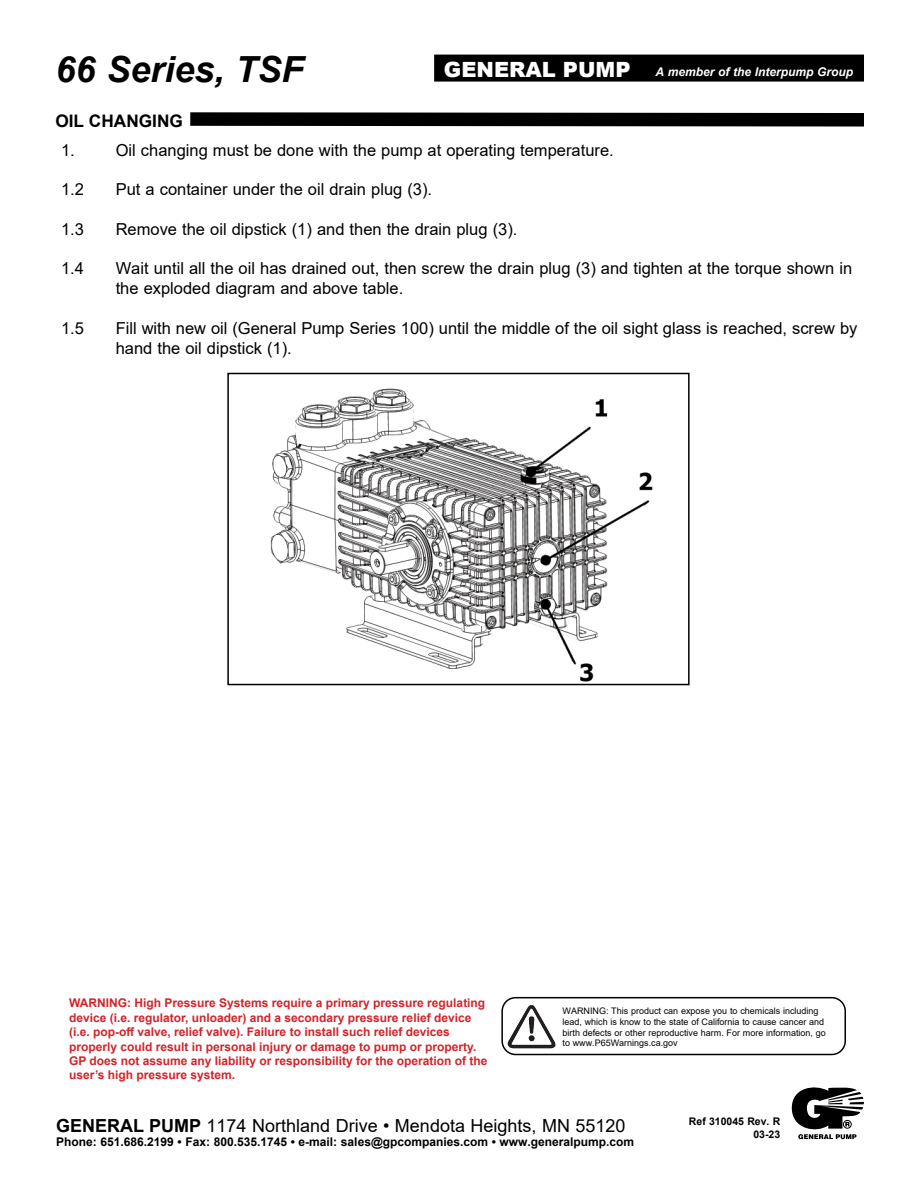
<style>
.page{position:relative;width:918px;height:1188px;background:#fff}
.page>*{position:absolute;margin:0;border:0;box-sizing:border-box;transform-origin:0 0}
.t1{font:italic 700 36px "Arial";color:#000}
.t2{font:18px "Arial";color:#000}
.t3{font:700 17.25px "Arial";color:#000}
.t4{font:16.5px/19.8px "Arial";color:#000}
.t5{font:700 12px/14.4px "Arial";color:#d2232a}
.t6{font:700 12px "Arial";color:#000}
.t7{font:italic 700 12px "Arial";color:#fff}
.t8{font:700 10.5px/12.6px "Arial";color:#000;text-align:right}
.t9{font:9px/10.8px "Arial";color:#000}
.s1{font-weight:900;font-style:normal;font-size:21px}
.s2{font-weight:700}
</style>
<div class="page">
<svg style="left:190px;top:112px;width:674px;height:15px;background:#191919"></svg>
<img style="left:270px;top:388px;width:383px;height:294px">
<div style="left:227px;top:373px;width:463px;height:312px;border:2px solid #000"></div>
<svg style="left:792px;top:1087px;width:72px;height:52px"></svg>
<div style="left:434px;top:55px;width:430px;height:27px;background:#000"></div>
<div style="left:501px;top:997px;width:345px;height:58px;border:2px solid #000;border-radius:14px"></div>
<img style="left:508px;top:1007px;width:20px;height:41px">
<h1 class="t1" style="left:56px;top:45px;width:250px">66 Series, TSF</h1>
<p class="t7" style="left:444px;top:64px;width:411px"><span class="s1">GENERAL PUMP</span> A member of the Interpump Group</p>
<p class="t3" style="left:55px;top:109px;width:129px">OIL CHANGING</p>
<p class="t4" style="left:61px;top:140px;width:15px">1.</p>
<p class="t4" style="left:116px;top:140px;width:500px">Oil changing must be done with the pump at operating temperature.</p>
<p class="t4" style="left:61px;top:179px;width:24px">1.2</p>
<p class="t4" style="left:116px;top:179px;width:318px">Put a container under the oil drain plug (3).</p>
<p class="t4" style="left:61px;top:219px;width:24px">1.3</p>
<p class="t4" style="left:116px;top:219px;width:403px">Remove the oil dipstick (1) and then the drain plug (3).</p>
<p class="t4" style="left:61px;top:259px;width:24px">1.4</p>
<p class="t4" style="left:116px;top:259px;width:738px">Wait until all the oil has drained out, then screw the drain plug (3) and tighten at the torque shown in the exploded diagram and above table.</p>
<p class="t4" style="left:61px;top:318px;width:24px">1.5</p>
<p class="t4" style="left:116px;top:318px;width:743px">Fill with new oil (General Pump Series 100) until the middle of the oil sight glass is reached, screw by hand the oil dipstick (1).</p>
<p class="t5" style="left:69px;top:996px;width:420px">WARNING: High Pressure Systems require a primary pressure regulating device (i.e. regulator, unloader) and a secondary pressure relief device (i.e. pop-off valve, relief valve). Failure to install such relief devices properly could result in personal injury or damage to pump or property.<br>GP does not assume any liability or responsibility for the operation of the user’s high pressure system.</p>
<p class="t9" style="left:563px;top:1005px;width:265px">WARNING: This product can expose you to chemicals including lead, which is know to the state of California to cause cancer and birth defects or other reproductive harm. For more information, go to www.P65Warnings.ca.gov</p>
<p class="t2" style="left:56px;top:1113px;width:571px"><span class="s2">GENERAL PUMP</span> 1174 Northland Drive • Mendota Heights, MN 55120</p>
<p class="t6" style="left:56px;top:1134px;width:580px">Phone: 651.686.2199 • Fax: 800.535.1745 • e-mail: sales@gpcompanies.com • www.generalpump.com</p>
<p class="t8" style="left:689px;top:1115px;width:93px">Ref 310045 Rev. R<br>03-23</p>
</div>
